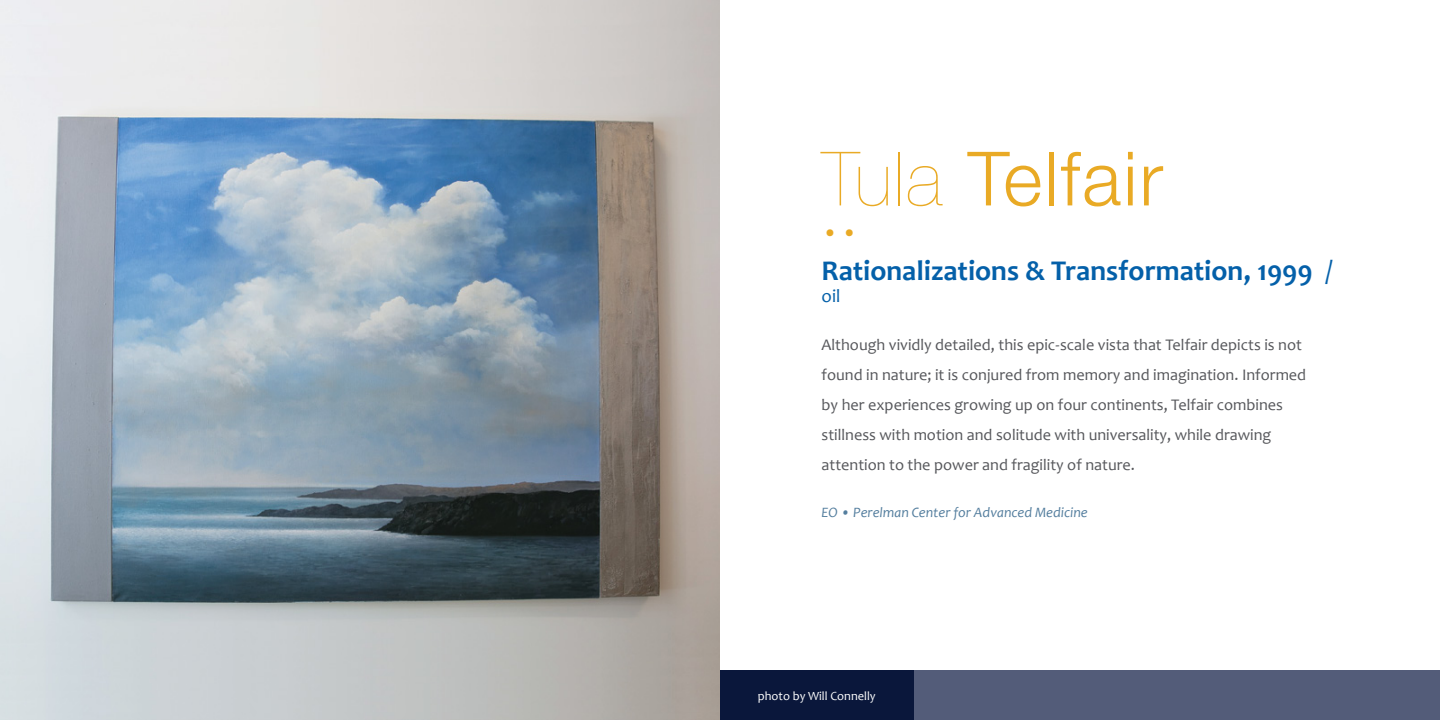
<style>
.page{position:relative;width:1440px;height:720px;background:#fff}
.page>*{position:absolute;margin:0;border:0;box-sizing:border-box;transform-origin:0 0}
.t1{font:300 75px "Helvetica Neue";letter-spacing:.03em;color:#e9aa25}
.t2{font:700 31.25px "Helvetica Neue";color:#e9aa25}
.t3{font:700 28.75px "Candara";color:#0460a9}
.t4{font:18.75px "Candara";color:#0460a9}
.t5{font:16.25px/30px "Candara";color:#56575b}
.t6{font:italic 14.38px "Candara";color:#547e9e}
.t7{font:12.5px "Candara";color:#fff}
.s1{font-weight:200}
.s2{font-weight:400}
</style>
<div class="page">
<div style="left:720px;top:671px;width:720px;height:49px;background:#535c79"></div>
<div style="left:720px;top:671px;width:194px;height:49px;background:#0a173b"></div>
<img style="left:0;top:0;width:720px;height:720px">
<h1 class="t1" style="left:822px;top:118px;width:343px"><span class="s1">Tula</span> Telfair</h1>
<h2 class="t2" style="left:824px;top:208px;width:32px">• •</h2>
<h3 class="t3" style="left:822px;top:253px;width:513px">Rationalizations &amp; Transformation, 1999 <span class="s2">/</span></h3>
<p class="t4" style="left:822px;top:285px;width:20px">oil</p>
<p class="t5" style="left:822px;top:329px;width:486px">Although vividly detailed, this epic-scale vista that Telfair depicts is not found in nature; it is conjured from memory and imagination. Informed by her experiences growing up on four continents, Telfair combines stillness with motion and solitude with universality, while drawing attention to the power and fragility of nature.</p>
<p class="t6" style="left:822px;top:504px;width:268px">EO • Perelman Center for Advanced Medicine</p>
<p class="t7" style="left:758px;top:688px;width:119px">photo by Will Connelly</p>
</div>
